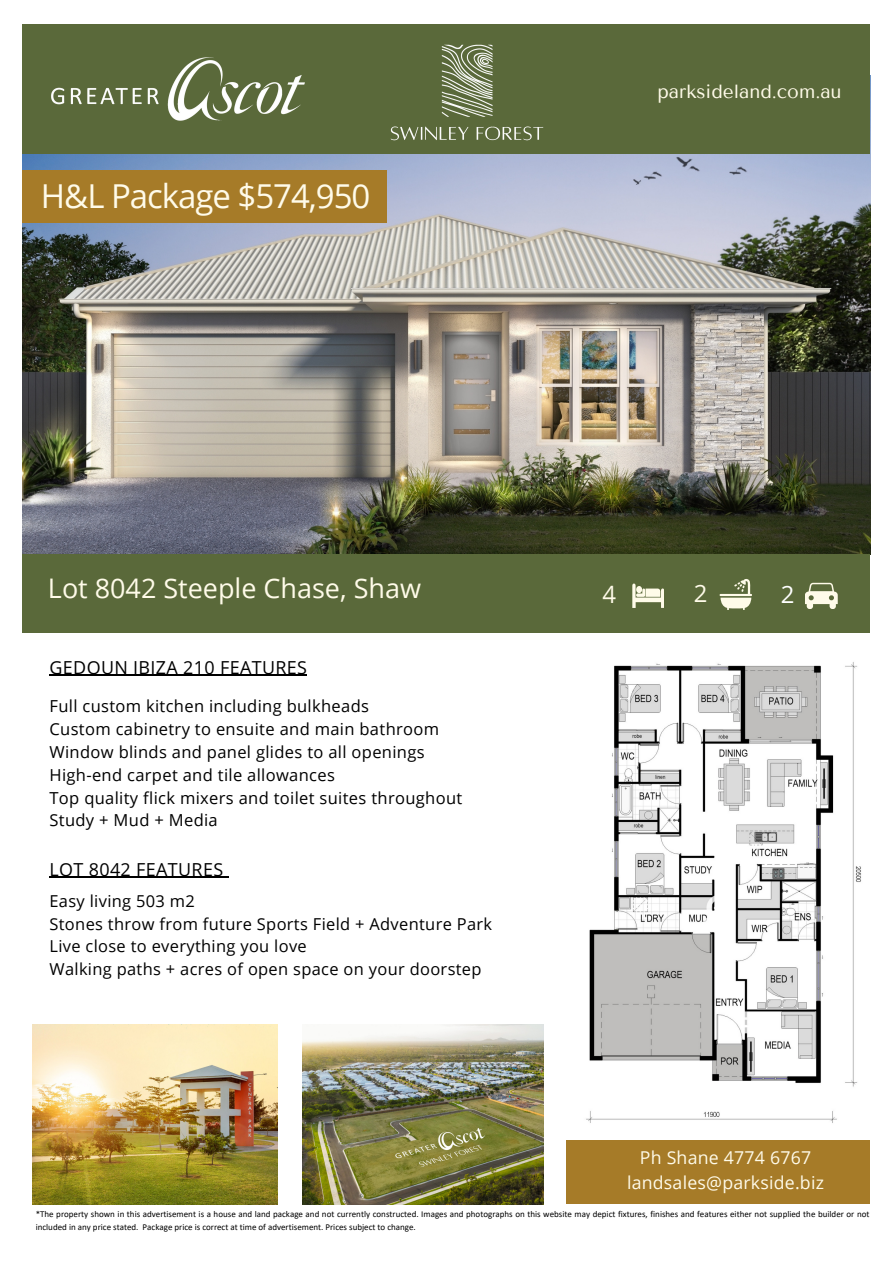
<style>
.page{position:relative;width:893px;height:1264px;background:#fff}
.page>*{position:absolute;margin:0;border:0;box-sizing:border-box;transform-origin:0 0}
.t1{font:33px "Open Sans";letter-spacing:-.03em;color:#fffbe9}
.t2{font:27px "Open Sans";color:#fffbe9}
.t3{font:23.85px "Open Sans";color:#fffbe9}
.t4{font:23.85px "Open Sans";color:#fff}
.t5{font:19.05px "Tenor Sans";color:#fffbe9}
.t6{font:17.85px "Open Sans";letter-spacing:.02em;color:#000}
.t7{font:17.7px/25.8px "Open Sans";letter-spacing:.015em;color:#fffbe9;text-align:center}
.t8{font:16.5px "Open Sans";letter-spacing:.02em;color:#000}
.t9{font:16.35px "Open Sans";letter-spacing:.02em;color:#000}
.t10{font:9px/12.3px "Calibri";color:#000}
</style>
<div class="page">
<img style="left:23px;top:76px;width:847px;height:478px">
<div style="left:23px;top:170px;width:364px;height:52px;background:#a67b28"></div>
<div style="left:23px;top:554px;width:846px;height:79px;background:#5a693a"></div>
<img style="left:32px;top:1024px;width:245px;height:180px">
<svg style="left:632px;top:583px;width:32px;height:25px"></svg>
<svg style="left:719px;top:579px;width:33px;height:31px"></svg>
<svg style="left:805px;top:583px;width:32px;height:26px"></svg>
<div style="left:23px;top:24px;width:846px;height:130px;background:#5a693a"></div>
<img style="left:390px;top:44px;width:154px;height:97px">
<img style="left:51px;top:57px;width:254px;height:64px">
<img style="left:302px;top:1024px;width:241px;height:180px">
<div style="left:566px;top:1140px;width:304px;height:63px;background:#a67b28"></div>
<img style="left:586px;top:662px;width:275px;height:461px">
<hr style="left:49px;top:674px;width:258px;height:1px;background:#000">
<hr style="left:49px;top:876px;width:174px;height:2px;background:#000">
<p class="t1" style="left:41px;top:172px;width:331px">H&amp;L Package $574,950</p>
<p class="t5" style="left:657px;top:80px;width:186px">parksideland.com.au</p>
<p class="t2" style="left:48px;top:569px;width:374px">Lot 8042 Steeple Chase, Shaw</p>
<p class="t3" style="left:602px;top:577px;width:15px">4</p>
<p class="t3" style="left:693px;top:576px;width:15px">2</p>
<p class="t4" style="left:780px;top:577px;width:15px">2</p>
<p class="t6" style="left:49px;top:654px;width:259px">GEDOUN IBIZA 210 FEATURES</p>
<p class="t8" style="left:49px;top:694px;width:321px">Full custom kitchen including bulkheads</p>
<p class="t8" style="left:49px;top:717px;width:391px">Custom cabinetry to ensuite and main bathroom</p>
<p class="t8" style="left:49px;top:740px;width:376px">Window blinds and panel glides to all openings</p>
<p class="t8" style="left:49px;top:763px;width:287px">High-end carpet and tile allowances</p>
<p class="t8" style="left:49px;top:786px;width:414px">Top quality flick mixers and toilet suites throughout</p>
<p class="t8" style="left:49px;top:808px;width:170px">Study + Mud + Media</p>
<p class="t6" style="left:49px;top:856px;width:175px">LOT 8042 FEATURES</p>
<p class="t9" style="left:49px;top:889px;width:147px">Easy living 503 m2</p>
<p class="t9" style="left:49px;top:912px;width:444px">Stones throw from future Sports Field + Adventure Park</p>
<p class="t9" style="left:49px;top:934px;width:259px">Live close to everything you love</p>
<p class="t9" style="left:49px;top:957px;width:433px">Walking paths + acres of open space on your doorstep</p>
<p class="t7" style="left:627px;top:1143px;width:198px">Ph Shane 4774 6767 landsales@parkside.biz</p>
<p class="t10" style="left:36px;top:1208px;width:835px">*The property shown in this advertisement is a house and land package and not currently constructed. Images and photographs on this website may depict fixtures, finishes and features either not supplied the builder or not included in any price stated. Package price is correct at time of advertisement. Prices subject to change.</p>
</div>
